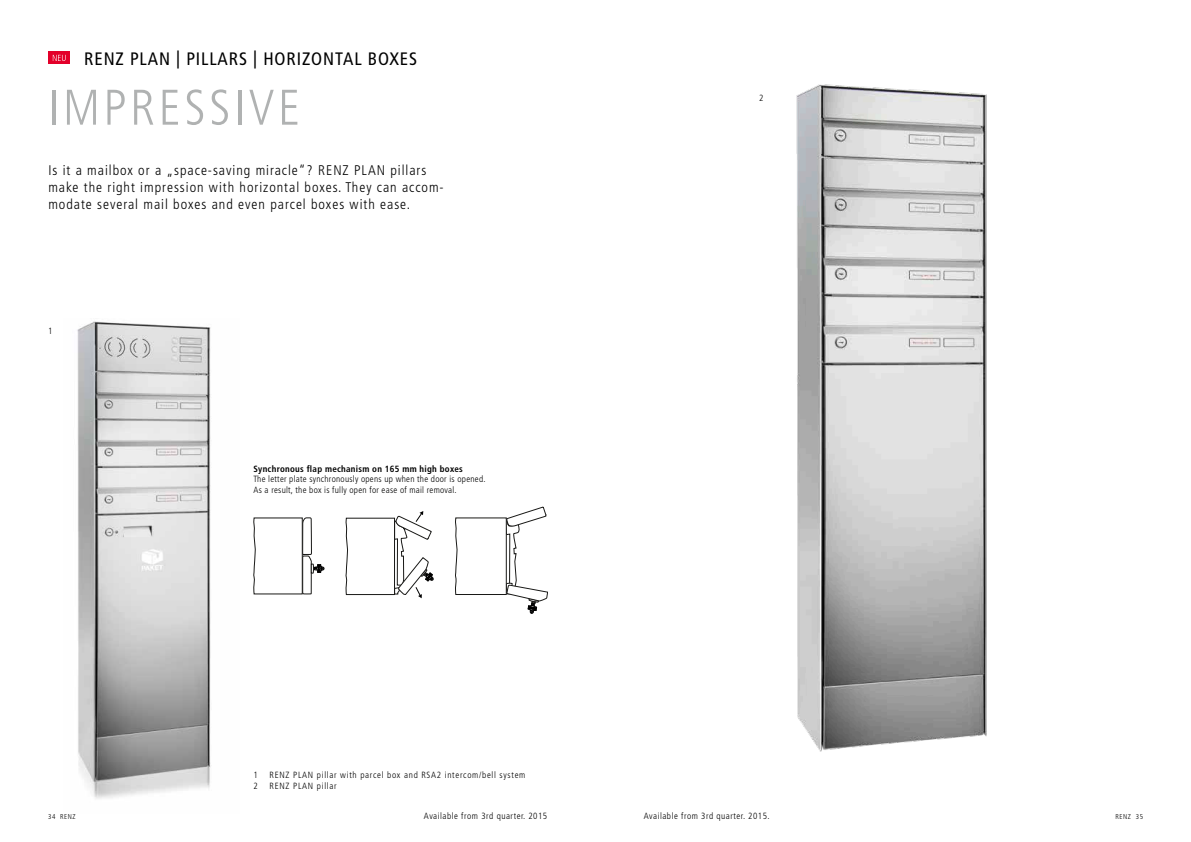
<style>
.page{position:relative;width:1191px;height:842px;background:#fff}
.page>*{position:absolute;margin:0;border:0;box-sizing:border-box;transform-origin:0 0}
.t1{font:300 condensed 50px "Frutiger LT";color:#b0b2b2}
.t2{font:condensed 18px "Frutiger LT";letter-spacing:.05em;color:#000}
.t3{font:300 condensed 14px/16.8px "Frutiger LT";letter-spacing:.07em;color:#000}
.t4{font:300 condensed 9px/10.8px "Frutiger LT";letter-spacing:.03em;color:#000}
.t5{font:300 condensed 9px "Frutiger LT";letter-spacing:.08em;color:#000}
.t6{font:300 condensed 9px "Frutiger LT";letter-spacing:.06em;color:#000}
.t7{font:700 condensed 9px "Frutiger LT";letter-spacing:.03em;color:#000}
.t8{font:300 condensed 7px "Frutiger LT";letter-spacing:.07em;color:#000}
</style>
<div class="page">
<div style="left:48px;top:51px;width:22px;height:13px;background:#e3002a"></div>
<svg style="left:53px;top:55px;width:13px;height:6px"></svg>
<img style="left:77px;top:321px;width:134px;height:478px">
<img style="left:796px;top:84px;width:191px;height:668px">
<svg style="left:254px;top:518px;width:70px;height:76px"></svg>
<svg style="left:455px;top:507px;width:93px;height:106px"></svg>
<svg style="left:346px;top:511px;width:87px;height:88px"></svg>
<p class="t2" style="left:84px;top:48px;width:121px">RENZ PLAN | PILLARS</p>
<p class="t2" style="left:253px;top:48px;width:32px">| HORIZONTAL</p>
<p class="t2" style="left:368px;top:48px;width:41px">BOXES</p>
<h1 class="t1" style="left:48px;top:79px;width:42px">Impressive</h1>
<p class="t3" style="left:48px;top:162px;width:397px">Is it a mailbox or a „space-saving miracle“? RENZ PLAN pillars make the right impression with horizontal boxes. They can accom&shy;modate several mail boxes and even parcel boxes with ease.</p>
<p class="t6" style="left:48px;top:326px;width:6px">1</p>
<p class="t7" style="left:253px;top:463px;width:211px">Synchronous flap mechanism on 165 mm high boxes</p>
<p class="t4" style="left:253px;top:474px;width:234px">The letter plate synchronously opens up when the door is opened.<br>As a result, the box is fully open for ease of mail removal.</p>
<p class="t6" style="left:253px;top:770px;width:6px">1</p>
<p class="t5" style="left:269px;top:770px;width:257px">RENZ PLAN pillar with parcel box and RSA2 intercom/bell system</p>
<p class="t6" style="left:253px;top:780px;width:6px">2</p>
<p class="t5" style="left:269px;top:780px;width:69px">RENZ PLAN pillar</p>
<p class="t6" style="left:759px;top:93px;width:6px">2</p>
<p class="t6" style="left:424px;top:811px;width:125px">Available from 3rd quarter. 2015</p>
<p class="t6" style="left:643px;top:811px;width:128px">Available from 3rd quarter. 2015.</p>
<p class="t8" style="left:48px;top:813px;width:29px">34 RENZ</p>
<p class="t8" style="left:1115px;top:813px;width:29px">RENZ 35</p>
</div>
